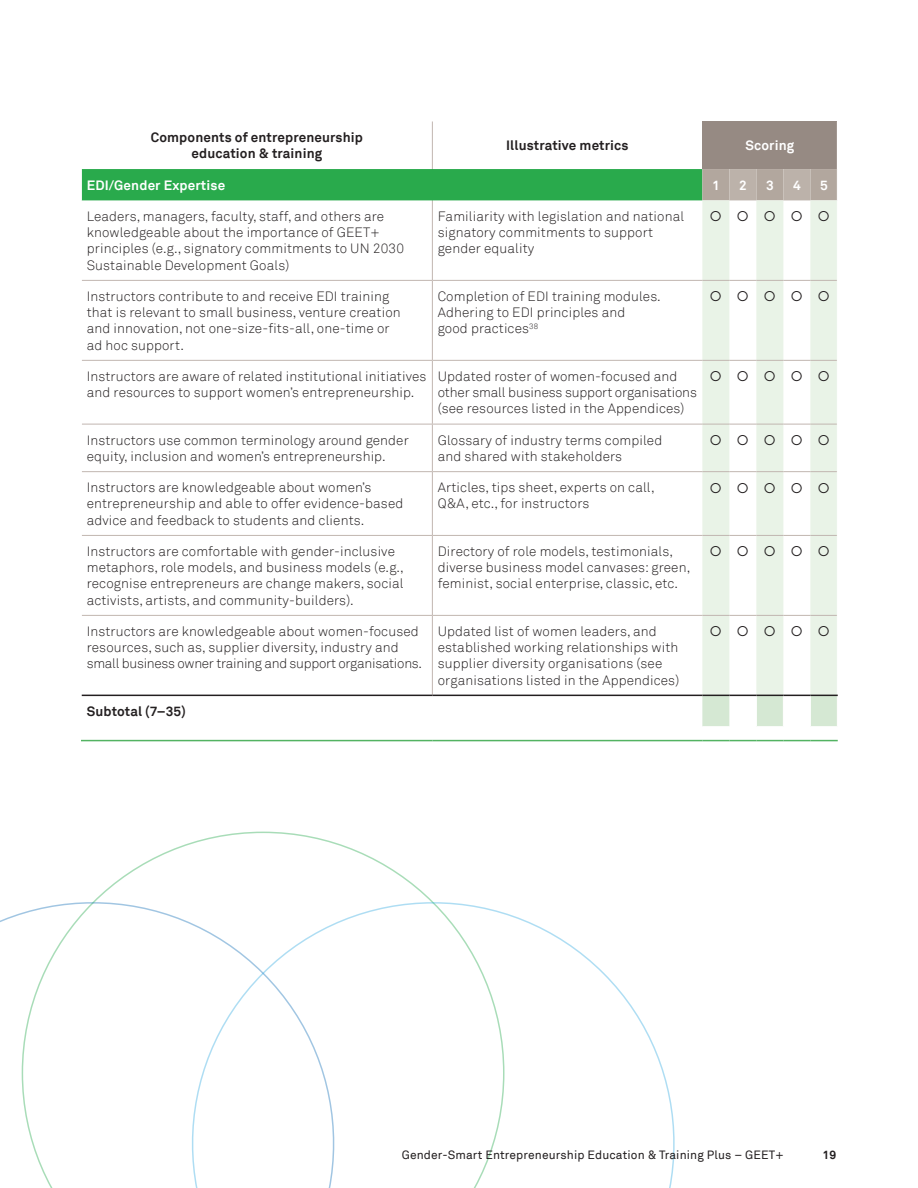
<style>
.page{position:relative;width:918px;height:1188px;background:#fff}
.page>*{position:absolute;margin:0;border:0;box-sizing:border-box;transform-origin:0 0}
.table-body{font:300 13.5px/16.2px "Akkurat";letter-spacing:.01em;color:#231f20}
.table-headings{font:700 13.5px/16.2px "Akkurat";letter-spacing:.01em;color:#231f20;text-align:center}
.table-categories{font:700 13.5px "Akkurat";letter-spacing:.01em;color:#fff}
.table-body-bold{font:700 13.5px "Akkurat";letter-spacing:.01em;color:#231f20}
.table-headings-2{font:700 13.5px "Akkurat";letter-spacing:.01em;color:#fff}
.table-body-centred{font:700 13.5px "Akkurat";color:#fff}
.t1{font:12px "Akkurat";letter-spacing:.01em;color:#231f20}
.t2{font:700 12px "Akkurat";color:#231f20}
.table-body-centred-c{font:10.5px "Font Awesome 5 Free";color:#231f20}
</style>
<div class="page">
<svg style="left:0;top:877px;width:167px;height:311px"></svg>
<svg style="left:167px;top:877px;width:508px;height:311px"></svg>
<div style="left:702px;top:122px;width:135px;height:47px;background:#968a83"></div>
<svg style="left:82px;top:169px;width:755px;height:31px;background:#42aa5b"></svg>
<svg style="left:702px;top:200px;width:135px;height:495px;fill:#e9f3e7"></svg>
<hr style="left:432px;top:200px;width:1px;height:80px;background:#c1b6b0">
<hr style="left:82px;top:280px;width:350px;height:1px;background:#c1b6b0">
<hr style="left:432px;top:280px;width:270px;height:1px;background:#c1b6b0">
<hr style="left:432px;top:281px;width:1px;height:79px;background:#c1b6b0">
<svg style="left:702px;top:280px;width:135px;height:1px"></svg>
<hr style="left:82px;top:360px;width:350px;height:1px;background:#c1b6b0">
<hr style="left:432px;top:360px;width:270px;height:1px;background:#c1b6b0">
<hr style="left:432px;top:361px;width:1px;height:63px;background:#c1b6b0">
<svg style="left:702px;top:360px;width:135px;height:1px"></svg>
<hr style="left:82px;top:424px;width:350px;height:1px;background:#c1b6b0">
<hr style="left:432px;top:424px;width:270px;height:1px;background:#c1b6b0">
<hr style="left:432px;top:424px;width:1px;height:47px;background:#c1b6b0">
<svg style="left:702px;top:424px;width:135px;height:1px"></svg>
<hr style="left:82px;top:471px;width:350px;height:1px;background:#c1b6b0">
<hr style="left:432px;top:471px;width:270px;height:1px;background:#c1b6b0">
<hr style="left:432px;top:472px;width:1px;height:63px;background:#c1b6b0">
<svg style="left:702px;top:471px;width:135px;height:1px"></svg>
<hr style="left:82px;top:535px;width:350px;height:1px;background:#c1b6b0">
<hr style="left:432px;top:535px;width:270px;height:1px;background:#c1b6b0">
<hr style="left:432px;top:536px;width:1px;height:79px;background:#c1b6b0">
<svg style="left:702px;top:535px;width:135px;height:1px"></svg>
<hr style="left:82px;top:615px;width:350px;height:1px;background:#c1b6b0">
<hr style="left:432px;top:615px;width:270px;height:1px;background:#c1b6b0">
<hr style="left:432px;top:616px;width:1px;height:79px;background:#c1b6b0">
<svg style="left:702px;top:615px;width:135px;height:1px"></svg>
<hr style="left:432px;top:121px;width:1px;height:48px;background:#c1b6b0">
<hr style="left:82px;top:695px;width:350px;height:1px;background:#231f20">
<hr style="left:432px;top:695px;width:270px;height:1px;background:#231f20">
<hr style="left:81px;top:740px;width:351px;height:1px;background:#53b362">
<hr style="left:432px;top:740px;width:270px;height:1px;background:#53b362">
<svg style="left:702px;top:695px;width:136px;height:46px"></svg>
<hr style="left:432px;top:169px;width:1px;height:31px;background:#29aa4c">
<svg style="left:711px;top:211px;width:10px;height:11px"></svg>
<svg style="left:738px;top:211px;width:10px;height:11px"></svg>
<svg style="left:765px;top:211px;width:10px;height:11px"></svg>
<svg style="left:792px;top:211px;width:10px;height:11px"></svg>
<svg style="left:819px;top:211px;width:10px;height:11px"></svg>
<svg style="left:711px;top:291px;width:10px;height:11px"></svg>
<svg style="left:738px;top:291px;width:10px;height:11px"></svg>
<svg style="left:765px;top:291px;width:10px;height:11px"></svg>
<svg style="left:792px;top:291px;width:10px;height:11px"></svg>
<svg style="left:819px;top:291px;width:10px;height:11px"></svg>
<svg style="left:711px;top:371px;width:10px;height:10px"></svg>
<svg style="left:738px;top:371px;width:10px;height:10px"></svg>
<svg style="left:765px;top:371px;width:10px;height:10px"></svg>
<svg style="left:792px;top:371px;width:10px;height:10px"></svg>
<svg style="left:819px;top:371px;width:10px;height:10px"></svg>
<svg style="left:711px;top:435px;width:10px;height:10px"></svg>
<svg style="left:738px;top:435px;width:10px;height:10px"></svg>
<svg style="left:765px;top:435px;width:10px;height:10px"></svg>
<svg style="left:792px;top:435px;width:10px;height:10px"></svg>
<svg style="left:819px;top:435px;width:10px;height:10px"></svg>
<svg style="left:711px;top:483px;width:10px;height:10px"></svg>
<svg style="left:738px;top:483px;width:10px;height:10px"></svg>
<svg style="left:765px;top:483px;width:10px;height:10px"></svg>
<svg style="left:792px;top:483px;width:10px;height:10px"></svg>
<svg style="left:819px;top:483px;width:10px;height:10px"></svg>
<svg style="left:711px;top:546px;width:10px;height:11px"></svg>
<svg style="left:738px;top:546px;width:10px;height:11px"></svg>
<svg style="left:765px;top:546px;width:10px;height:11px"></svg>
<svg style="left:792px;top:546px;width:10px;height:11px"></svg>
<svg style="left:819px;top:546px;width:10px;height:11px"></svg>
<svg style="left:711px;top:626px;width:10px;height:11px"></svg>
<svg style="left:738px;top:626px;width:10px;height:11px"></svg>
<svg style="left:765px;top:626px;width:10px;height:11px"></svg>
<svg style="left:792px;top:626px;width:10px;height:11px"></svg>
<svg style="left:819px;top:626px;width:10px;height:11px"></svg>
<p class="table-headings" style="left:151px;top:129px;width:214px">Components of entrepreneurship education &amp; training</p>
<p class="table-headings" style="left:506px;top:137px;width:124px">Illustrative metrics</p>
<p class="table-headings-2" style="left:745px;top:137px;width:50px">Scoring</p>
<p class="table-categories" style="left:87px;top:176px;width:140px">EDI/Gender Expertise</p>
<p class="table-body-centred" style="left:712px;top:176px;width:9px">1</p>
<p class="table-body-centred" style="left:739px;top:176px;width:9px">2</p>
<p class="table-body-centred" style="left:766px;top:176px;width:9px">3</p>
<p class="table-body-centred" style="left:793px;top:176px;width:9px">4</p>
<p class="table-body-centred" style="left:820px;top:176px;width:9px">5</p>
<p class="table-body" style="left:87px;top:208px;width:319px">Leaders, managers, faculty, staff, and others are knowledgeable about the importance of GEET+ principles (e.g., signatory commitments to UN 2030<br>Sustainable Development Goals)</p>
<p class="table-body" style="left:438px;top:208px;width:248px">Familiarity with legislation and national signatory commitments to support gender equality</p>
<p class="table-body-centred-c" style="left:711px;top:211px;width:12px">●</p>
<p class="table-body-centred-c" style="left:738px;top:211px;width:12px">●</p>
<p class="table-body" style="left:87px;top:288px;width:316px">Instructors contribute to and receive EDI training that is relevant to small business, venture creation and innovation, not one-size-fits-all, one-time or ad hoc support.</p>
<p class="table-body" style="left:438px;top:288px;width:225px">Completion of EDI training modules.<br>Adhering to EDI principles and<br>good practices<sup>38</sup></p>
<p class="table-body" style="left:87px;top:368px;width:341px">Instructors are aware of related institutional initiatives and resources to support women’s entrepreneurship.</p>
<p class="table-body" style="left:438px;top:368px;width:261px">Updated roster of women-focused and other small business support organisations (see resources listed in the Appendices)</p>
<p class="table-body" style="left:87px;top:432px;width:324px">Instructors use common terminology around gender equity, inclusion and women’s entrepreneurship.</p>
<p class="table-body" style="left:438px;top:432px;width:226px">Glossary of industry terms compiled and shared with stakeholders</p>
<p class="table-body" style="left:87px;top:480px;width:318px">Instructors are knowledgeable about women’s entrepreneurship and able to offer evidence-based advice and feedback to students and clients.</p>
<p class="table-body" style="left:438px;top:480px;width:218px">Articles, tips sheet, experts on call,<br>Q&amp;A, etc., for instructors</p>
<p class="table-body" style="left:87px;top:543px;width:319px">Instructors are comfortable with gender-inclusive metaphors, role models, and business models (e.g., recognise entrepreneurs are change makers, social activists, artists, and community-builders).</p>
<p class="table-body" style="left:438px;top:543px;width:254px">Directory of role models, testimonials, diverse business model canvases: green, feminist, social enterprise, classic, etc.</p>
<p class="table-body" style="left:87px;top:623px;width:337px">Instructors are knowledgeable about women-focused resources, such as, supplier diversity, industry and small business owner training and support organisations.</p>
<p class="table-body" style="left:438px;top:623px;width:243px">Updated list of women leaders, and established working relationships with supplier diversity organisations (see organisations listed in the Appendices)</p>
<p class="table-body-bold" style="left:87px;top:703px;width:101px">Subtotal (7–35)</p>
<p class="t1" style="left:402px;top:1147px;width:383px">Gender-Smart Entrepreneurship Education &amp; Training Plus – GEET+</p>
<p class="t2" style="left:823px;top:1147px;width:15px">19</p>
</div>
